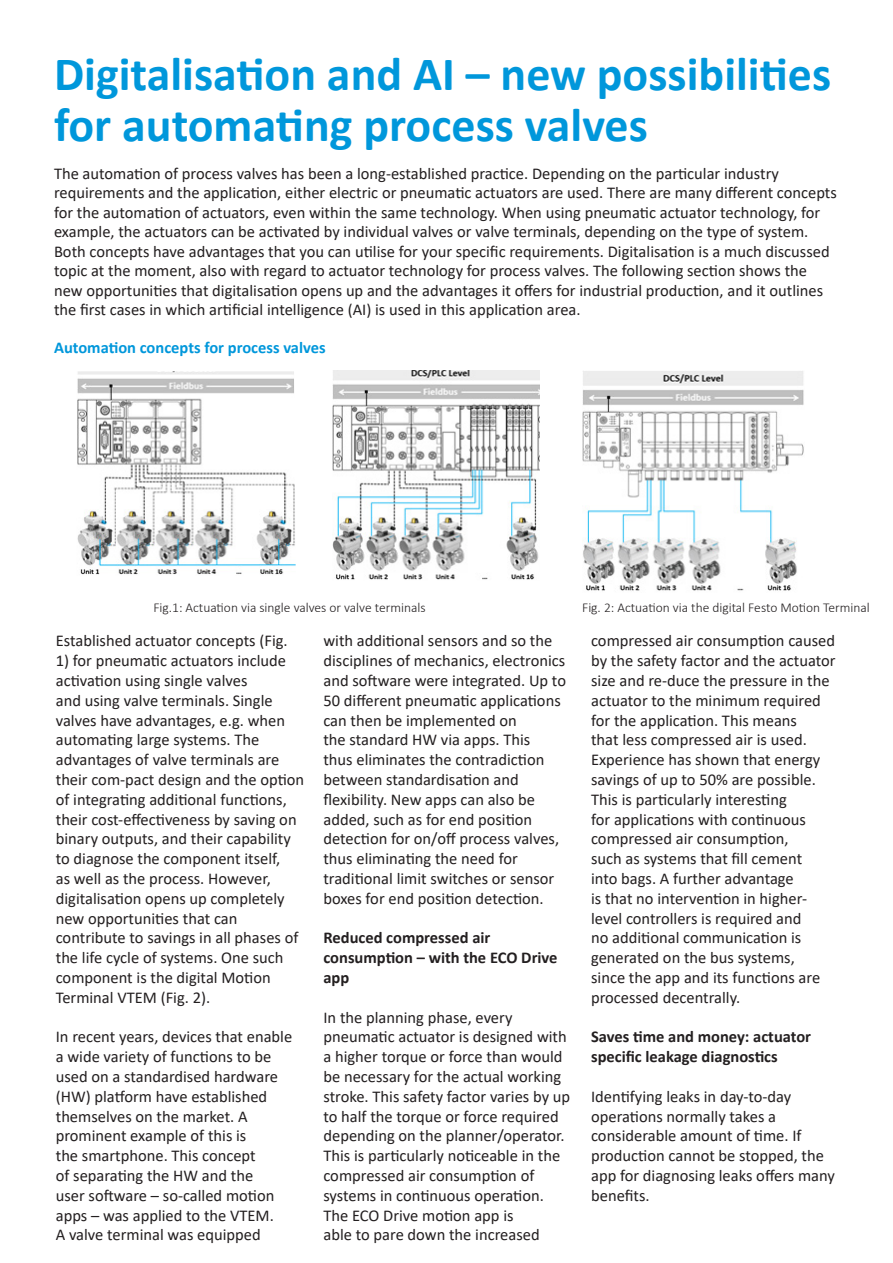
<style>
.page{position:relative;width:893px;height:1263px;background:#fff}
.page>*{position:absolute;margin:0;border:0;box-sizing:border-box;transform-origin:0 0}
.t1{font:700 48px/51px "Calibri";color:#0097db}
.t2{font:16.5px/19.8px "Calibri";color:#231f20}
.t3{font:700 16.5px/19.8px "Calibri";color:#231f20}
.t4{font:700 16.5px "Calibri";color:#0097db}
.FES_Unterheadline_we{font:300 13.5px "Calibri";color:#231f20}
</style>
<div class="page">
<img style="left:77px;top:371px;width:219px;height:204px">
<img style="left:333px;top:371px;width:207px;height:209px">
<img style="left:582px;top:371px;width:222px;height:220px">
<p class="t1" style="left:54px;top:48px;width:779px">Digitalisation and AI – new possibilities for automating process valves</p>
<p class="t2" style="left:54px;top:163px;width:784px">The automation of process valves has been a long-established practice. Depending on the particular industry requirements and the application, either electric or pneumatic actuators are used. There are many different concepts for the automation of actuators, even within the same technology. When using pneumatic actuator technology, for example, the actuators can be activated by individual valves or valve terminals, depending on the type of system.<br>Both concepts have advantages that you can utilise for your specific requirements. Digitalisation is a much discussed topic at the moment, also with regard to actuator technology for process valves. The following section shows the new opportunities that digitalisation opens up and the advantages it offers for industrial production, and it outlines the first cases in which artificial intelligence (AI) is used in this application area.</p>
<p class="t4" style="left:54px;top:336px;width:273px">Automation concepts for process valves</p>
<p class="FES_Unterheadline_we" style="left:153px;top:599px;width:274px">Fig.1: Actuation via single valves or valve terminals</p>
<p class="FES_Unterheadline_we" style="left:582px;top:599px;width:289px">Fig. 2: Actuation via the digital Festo Motion Terminal</p>
<p class="t2" style="left:56px;top:631px;width:233px">Established actuator concepts (Fig.</p>
<p class="t2" style="left:56px;top:650px;width:250px">1) for pneumatic actuators include activation using single valves<br>and using valve terminals. Single valves have advantages, e.g. when automating large systems. The advantages of valve terminals are their com-pact design and the option of integrating additional functions, their cost-effectiveness by saving on binary outputs, and their capability to diagnose the component itself,<br>as well as the process. However, digitalisation opens up completely new opportunities that can contribute to savings in all phases of the life cycle of systems. One such component is the digital Motion Terminal VTEM (Fig. 2).</p>
<p class="t2" style="left:56px;top:1027px;width:238px">In recent years, devices that enable a wide variety of functions to be used on a standardised hardware (HW) platform have established themselves on the market. A prominent example of this is<br>the smartphone. This concept<br>of separating the HW and the<br>user software – so-called motion apps – was applied to the VTEM.<br>A valve terminal was equipped</p>
<p class="t2" style="left:323px;top:631px;width:244px">with additional sensors and so the disciplines of mechanics, electronics and software were integrated. Up to 50 different pneumatic applications can then be implemented on<br>the standard HW via apps. This<br>thus eliminates the contradiction between standardisation and flexibility. New apps can also be added, such as for end position detection for on/off process valves, thus eliminating the need for traditional limit switches or sensor boxes for end position detection.</p>
<p class="t3" style="left:323px;top:928px;width:236px">Reduced compressed air consumption – with the ECO Drive app</p>
<p class="t2" style="left:323px;top:1007px;width:248px">In the planning phase, every pneumatic actuator is designed with a higher torque or force than would be necessary for the actual working stroke. This safety factor varies by up to half the torque or force required depending on the planner/operator.<br>This is particularly noticeable in the compressed air consumption of systems in continuous operation.</p>
<p class="t2" style="left:323px;top:1205px;width:218px">The ECO Drive motion app is able to pare down the increased</p>
<p class="t2" style="left:591px;top:631px;width:246px">compressed air consumption caused by the safety factor and the actuator size and re-duce the pressure in the actuator to the minimum required for the application. This means<br>that less compressed air is used.<br>Experience has shown that energy savings of up to 50% are possible.<br>This is particularly interesting<br>for applications with continuous compressed air consumption,<br>such as systems that fill cement<br>into bags. A further advantage<br>is that no intervention in higher&shy;level controllers is required and<br>no additional communication is generated on the bus systems,<br>since the app and its functions are processed decentrally.</p>
<p class="t3" style="left:591px;top:1027px;width:221px">Saves time and money: actuator specific leakage diagnostics</p>
<p class="t2" style="left:591px;top:1086px;width:245px">Identifying leaks in day-to-day operations normally takes a considerable amount of time. If production cannot be stopped, the app for diagnosing leaks offers many benefits.</p>
</div>
